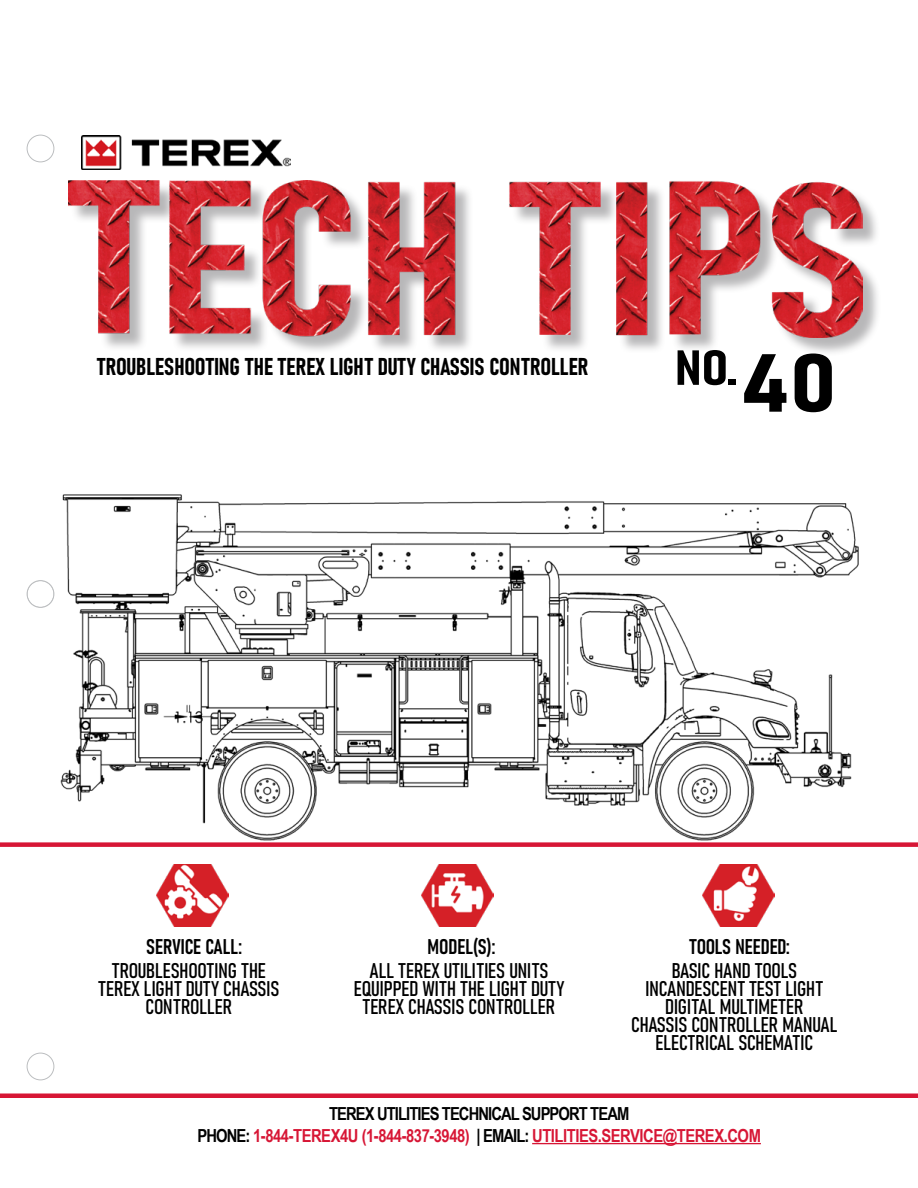
<style>
.page{position:relative;width:918px;height:1188px;background:#fff}
.page>*{position:absolute;margin:0;border:0;box-sizing:border-box;transform-origin:0 0}
.t1{font:81px "Bahnschrift";color:#000;scale:1.22 1}
.t2{font:48.6px "Bahnschrift";color:#000;scale:1.22 1}
.t3{font:24px "Bahnschrift";color:#000}
.t4{font:21px/18px "Bahnschrift";color:#000;text-align:center}
.t5{font:700 18px/21.6px "Arial Narrow";letter-spacing:-.05em;color:#d71635;text-align:center}
.s1{color:#000}
</style>
<div class="page">
<img style="left:52px;top:494px;width:807px;height:347px">
<hr style="left:532px;top:1143px;width:229px;height:1px;background:#d71635">
<div style="left:27px;top:1053px;width:27px;height:27px;border:1px solid #bcbec0;border-radius:50%"></div>
<div style="left:27px;top:581px;width:27px;height:26px;border:1px solid #bcbec0;border-radius:50%"></div>
<div style="left:27px;top:580px;width:27px;height:28px;border:1px solid #bcbec0;border-radius:50%"></div>
<div style="left:27px;top:135px;width:27px;height:27px;border:1px solid #bcbec0;border-radius:50%"></div>
<hr style="left:0;top:1094px;width:918px;height:4px;background:#d71635">
<div style="left:0;top:842px;width:918px;height:5px;background:#d71635"></div>
<img style="left:81px;top:135px;width:210px;height:34px">
<div style="left:71px;top:182px;width:811px;height:174px;background:#717073;opacity:.5"></div>
<img style="left:69px;top:181px;width:793px;height:157px">
<img style="left:157px;top:864px;width:72px;height:62px">
<img style="left:421px;top:864px;width:72px;height:62px">
<img style="left:702px;top:864px;width:72px;height:62px">
<h2 class="t2" style="left:675px;top:331px;width:52px">NO.</h2>
<p class="t3" style="left:97px;top:349px;width:493px">TROUBLESHOOTING THE TEREX LIGHT DUTY CHASSIS CONTROLLER</p>
<h1 class="t1" style="left:740px;top:322px;width:81px">40</h1>
<p class="t4" style="left:146px;top:936px;width:97px">SERVICE CALL:</p>
<p class="t4" style="left:428px;top:936px;width:69px">MODEL(S):</p>
<p class="t4" style="left:689px;top:936px;width:102px">TOOLS NEEDED:</p>
<p class="t4" style="left:98px;top:960px;width:183px">TROUBLESHOOTING THE<br>TEREX LIGHT DUTY CHASSIS<br>CONTROLLER</p>
<p class="t4" style="left:354px;top:960px;width:212px">ALL TEREX UTILITIES UNITS<br>EQUIPPED WITH THE LIGHT DUTY<br>TEREX CHASSIS CONTROLLER</p>
<p class="t4" style="left:631px;top:960px;width:208px">BASIC HAND TOOLS<br>INCANDESCENT TEST LIGHT<br>DIGITAL MULTIMETER<br>CHASSIS CONTROLLER MANUAL<br>ELECTRICAL SCHEMATIC</p>
<p class="t5" style="left:198px;top:1102px;width:565px"><span class="s1">TEREX UTILITIES TECHNICAL SUPPORT TEAM<br>PHONE:</span> 1-844-TEREX4U (1-844-837-3948) <span class="s1">| EMAIL:</span> UTILITIES.SERVICE@TEREX.COM</p>
</div>
